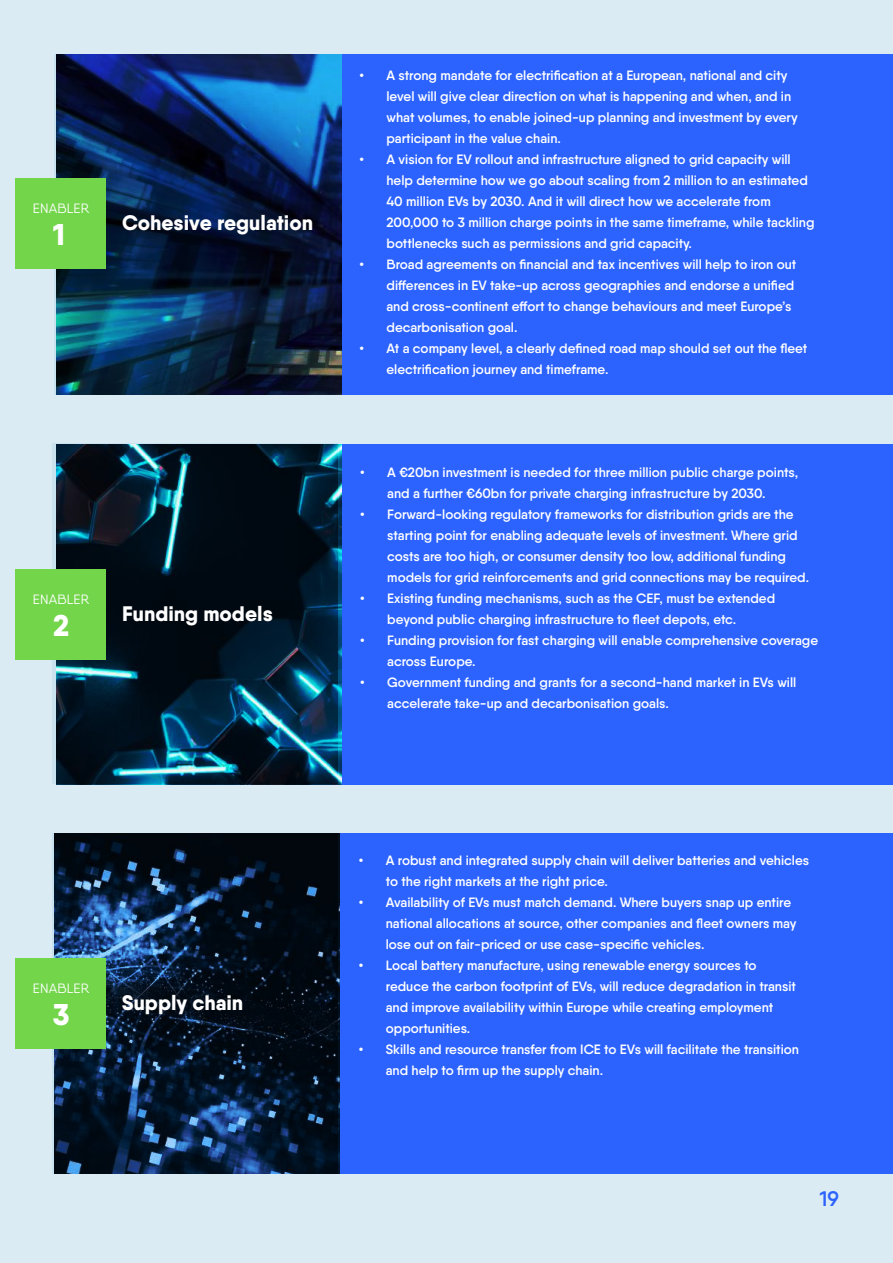
<style>
.page{position:relative;width:893px;height:1263px;background:#daebf4}
.page>*{position:absolute;margin:0;border:0;box-sizing:border-box;transform-origin:0 0}
.t1{font:800 30px "Qanelas";color:#fff}
.t2{font:800 21px "Qanelas";color:#fff}
.t3{font:600 21px "Qanelas";color:#2c63ff}
.t4{font:600 13.5px/21px "Qanelas";color:#fff}
.t5{font:13.5px "Qanelas";letter-spacing:.01em;color:#fff}
</style>
<div class="page">
<div style="left:341px;top:445px;width:552px;height:340px;background:#2c63ff"></div>
<div style="left:340px;top:834px;width:553px;height:340px;background:#2c63ff"></div>
<svg style="left:53px;top:444px;width:285px;height:340px;background:#082434"></svg>
<svg style="left:53px;top:834px;width:285px;height:340px;background:#0b1f35"></svg>
<div style="left:15px;top:569px;width:90px;height:91px;background:#72d54a"></div>
<div style="left:15px;top:958px;width:90px;height:91px;background:#72d54a"></div>
<div style="left:341px;top:54px;width:552px;height:340px;background:#2c63ff"></div>
<img style="left:54px;top:54px;width:287px;height:340px">
<div style="left:15px;top:179px;width:90px;height:90px;background:#72d54a"></div>
<p class="t5" style="left:33px;top:200px;width:58px">ENABLER</p>
<h1 class="t1" style="left:53px;top:216px;width:13px">1</h1>
<h2 class="t2" style="left:122px;top:210px;width:192px">Cohesive regulation</h2>
<p class="t5" style="left:33px;top:591px;width:58px">ENABLER</p>
<h1 class="t1" style="left:53px;top:607px;width:18px">2</h1>
<h2 class="t2" style="left:122px;top:600px;width:152px">Funding models</h2>
<p class="t4" style="left:386px;top:65px;width:413px;text-indent:-27px">• A strong mandate for electrification at a European, national and city level will give clear direction on what is happening and when, and in what volumes, to enable joined-up planning and investment by every participant in the value chain.</p>
<p class="t4" style="left:386px;top:149px;width:429px;text-indent:-27px">• A vision for EV rollout and infrastructure aligned to grid capacity will help determine how we go about scaling from 2 million to an estimated 40 million EVs by 2030. And it will direct how we accelerate from 200,000 to 3 million charge points in the same timeframe, while tackling bottlenecks such as permissions and grid capacity.</p>
<p class="t4" style="left:386px;top:254px;width:411px;text-indent:-27px">• Broad agreements on financial and tax incentives will help to iron out differences in EV take-up across geographies and endorse a unified and cross-continent effort to change behaviours and meet Europe’s decarbonisation goal.</p>
<p class="t4" style="left:386px;top:338px;width:422px;text-indent:-27px">• At a company level, a clearly defined road map should set out the fleet electrification journey and timeframe.</p>
<p class="t4" style="left:360px;top:462px;width:439px;text-align:center">• A €20bn investment is needed for three million public charge points, and a further €60bn for private charging infrastructure by 2030.</p>
<p class="t4" style="left:387px;top:504px;width:423px;text-indent:-27px">• Forward-looking regulatory frameworks for distribution grids are the starting point for enabling adequate levels of investment. Where grid costs are too high, or consumer density too low, additional funding models for grid reinforcements and grid connections may be required.</p>
<p class="t4" style="left:387px;top:588px;width:389px;text-indent:-27px">• Existing funding mechanisms, such as the CEF, must be extended beyond public charging infrastructure to fleet depots, etc.</p>
<p class="t4" style="left:387px;top:630px;width:432px;text-indent:-27px">• Funding provision for fast charging will enable comprehensive coverage across Europe.</p>
<p class="t4" style="left:387px;top:672px;width:411px;text-indent:-27px">• Government funding and grants for a second-hand market in EVs will accelerate take-up and decarbonisation goals.</p>
<p class="t5" style="left:33px;top:980px;width:58px">ENABLER</p>
<h1 class="t1" style="left:53px;top:996px;width:18px">3</h1>
<h2 class="t2" style="left:122px;top:990px;width:122px">Supply chain</h2>
<p class="t4" style="left:386px;top:849px;width:425px;text-indent:-27px">• A robust and integrated supply chain will deliver batteries and vehicles to the right markets at the right price.</p>
<p class="t4" style="left:386px;top:891px;width:412px;text-indent:-27px">• Availability of EVs must match demand. Where buyers snap up entire national allocations at source, other companies and fleet owners may lose out on fair-priced or use case-specific vehicles.</p>
<p class="t4" style="left:386px;top:954px;width:412px;text-indent:-27px">• Local battery manufacture, using renewable energy sources to reduce the carbon footprint of EVs, will reduce degradation in transit and improve availability within Europe while creating employment opportunities.</p>
<p class="t4" style="left:386px;top:1038px;width:415px;text-indent:-27px">• Skills and resource transfer from ICE to EVs will facilitate the transition and help to firm up the supply chain.</p>
<h2 class="t3" style="left:820px;top:1185px;width:21px">19</h2>
</div>
